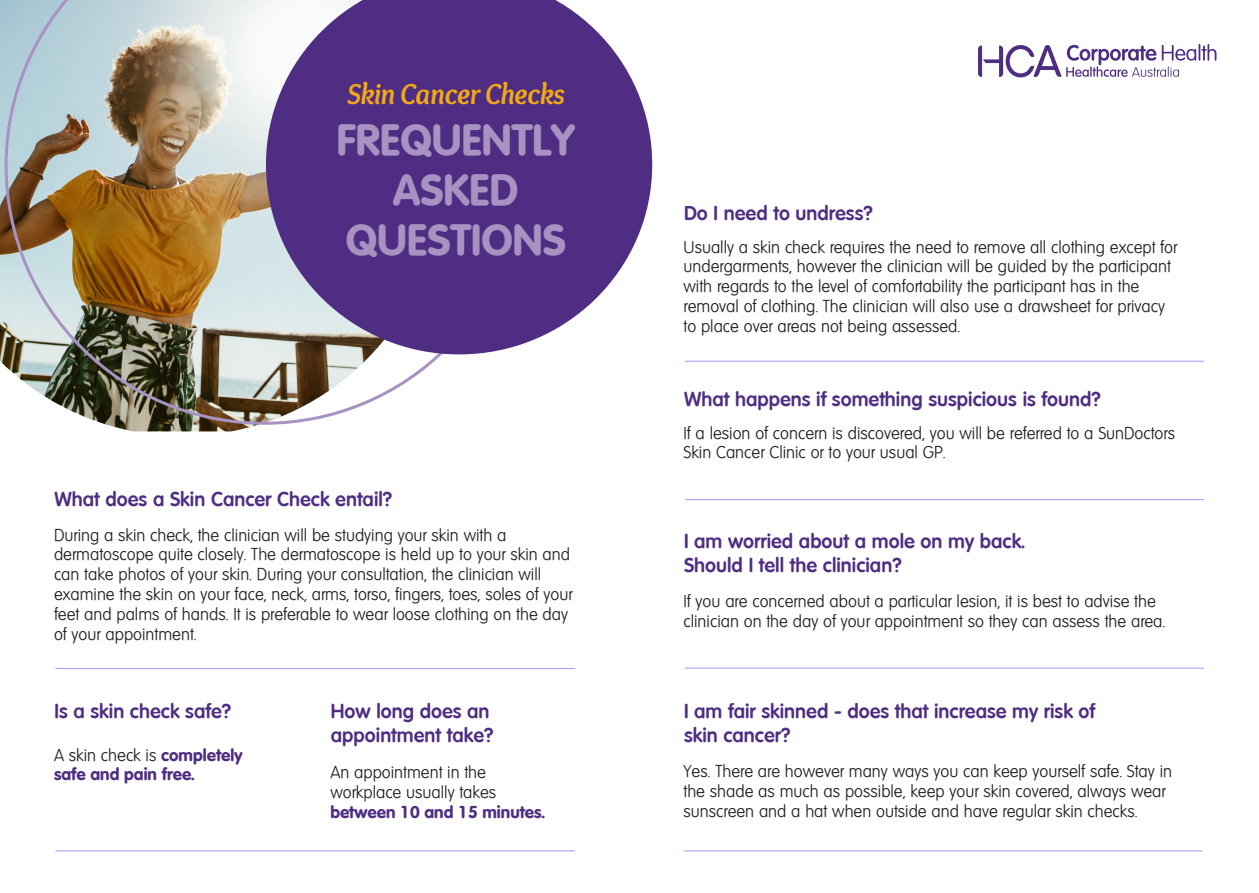
<style>
.page{position:relative;width:1259px;height:893px;background:#fff}
.page>*{position:absolute;margin:0;border:0;box-sizing:border-box;transform-origin:0 0}
.t1{font:700 42px "Volkswagen";color:#a792c2}
.t2{font:italic 700 30px "Overlock";letter-spacing:-.02em;color:#f3a817}
.t3{font:600 19.5px/23.4px "Volkswagen";color:#4f2d82}
.t4{font:300 16.5px/19.8px "Volkswagen";color:#231f20}
.t5{font:700 16.5px/19.8px "Volkswagen";color:#4f2d82}
.s1{font-weight:300;color:#231f20}
.s2{font-weight:700;color:#4f2d82}
</style>
<div class="page">
<img style="left:0;top:0;width:257px;height:431px">
<img style="left:5px;top:0;width:466px;height:425px">
<svg style="left:266px;top:0;width:386px;height:354px;background:#6b4f95"></svg>
<hr style="left:56px;top:668px;width:518px;height:1px;background:#a894f8">
<hr style="left:685px;top:361px;width:519px;height:1px;background:#a894f8">
<hr style="left:685px;top:499px;width:519px;height:1px;background:#a894f8">
<hr style="left:685px;top:668px;width:519px;height:1px;background:#a894f8">
<svg style="left:978px;top:44px;width:238px;height:33px"></svg>
<hr style="left:56px;top:851px;width:518px;height:1px;background:#a894f8">
<hr style="left:683px;top:851px;width:519px;height:1px;background:#a894f8">
<p class="t2" style="left:347px;top:77px;width:220px">Skin Cancer Checks</p>
<p class="t1" style="left:337px;top:113px;width:240px">FREQUENTLY</p>
<p class="t1" style="left:393px;top:164px;width:127px">ASKED</p>
<p class="t1" style="left:346px;top:214px;width:221px">QUESTIONS</p>
<p class="t3" style="left:55px;top:488px;width:339px">What does a Skin Cancer Check entail?</p>
<p class="t4" style="left:54px;top:525px;width:520px">During a skin check, the clinician will be studying your skin with a dermatoscope quite closely. The dermatoscope is held up to your skin and can take photos of your skin. During your consultation, the clinician will examine the skin on your face, neck, arms, torso, fingers, toes, soles of your feet and palms of hands. It is preferable to wear loose clothing on the day of your appointment.</p>
<p class="t3" style="left:55px;top:699px;width:178px">Is a skin check safe?</p>
<p class="t3" style="left:331px;top:699px;width:164px">How long does an appointment take?</p>
<p class="t5" style="left:54px;top:745px;width:190px"><span class="s1">A skin check is</span> completely safe and pain free.</p>
<p class="t4" style="left:330px;top:762px;width:216px">An appointment in the workplace usually takes <span class="s2">between 10 and 15 minutes.</span></p>
<p class="t3" style="left:684px;top:201px;width:190px">Do I need to undress?</p>
<p class="t4" style="left:683px;top:237px;width:495px">Usually a skin check requires the need to remove all clothing except for undergarments, however the clinician will be guided by the participant with regards to the level of comfortability the participant has in the removal of clothing. The clinician will also use a drawsheet for privacy to place over areas not being assessed.</p>
<p class="t3" style="left:684px;top:387px;width:418px">What happens if something suspicious is found?</p>
<p class="t4" style="left:683px;top:423px;width:493px">If a lesion of concern is discovered, you will be referred to a SunDoctors<br>Skin Cancer Clinic or to your usual GP.</p>
<p class="t3" style="left:684px;top:530px;width:343px">I am worried about a mole on my back.<br>Should I tell the clinician?</p>
<p class="t4" style="left:683px;top:592px;width:483px">If you are concerned about a particular lesion, it is best to advise the clinician on the day of your appointment so they can assess the area.</p>
<p class="t3" style="left:684px;top:699px;width:413px">I am fair skinned - does that increase my risk of skin cancer?</p>
<p class="t4" style="left:683px;top:761px;width:490px">Yes. There are however many ways you can keep yourself safe. Stay in the shade as much as possible, keep your skin covered, always wear sunscreen and a hat when outside and have regular skin checks.</p>
</div>
